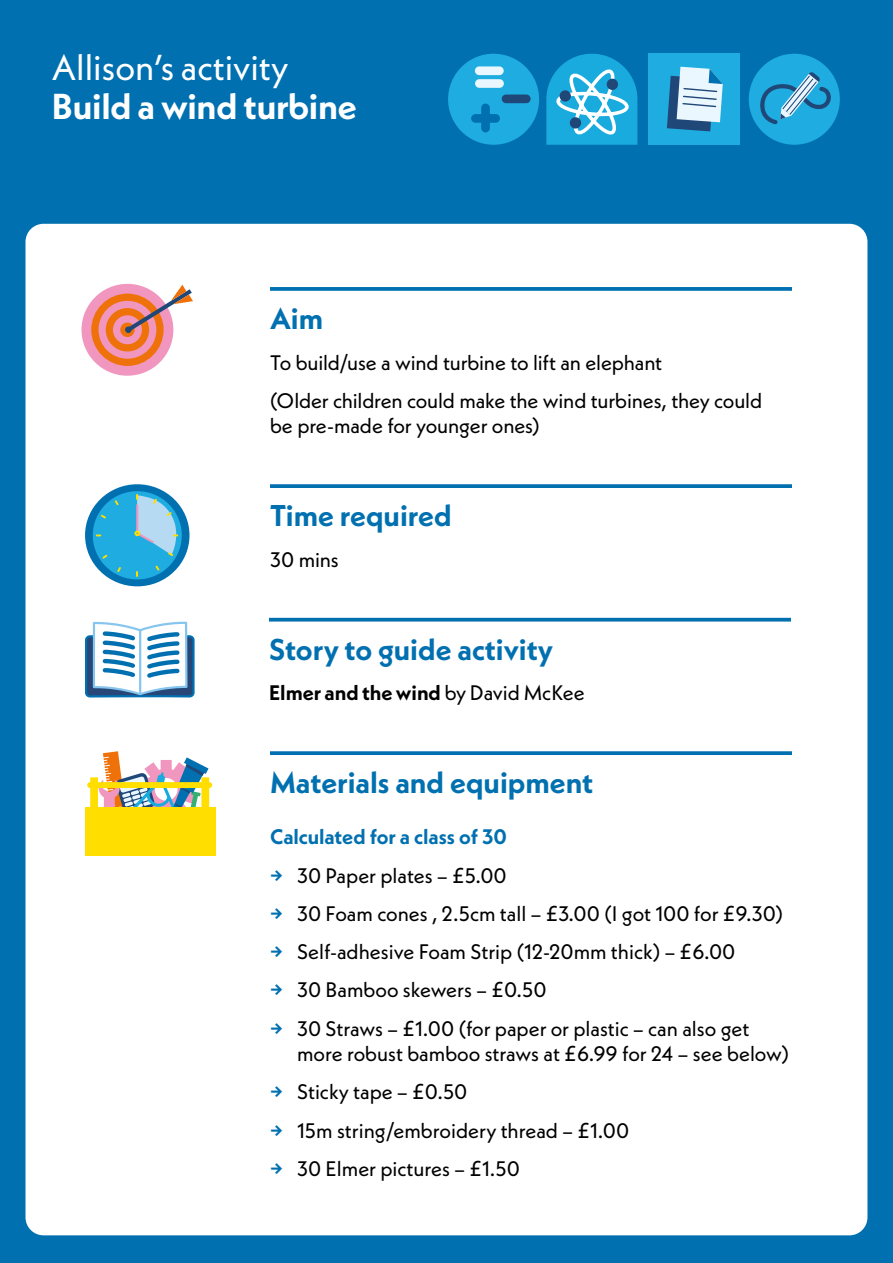
<style>
.page{position:relative;width:893px;height:1263px;background:#0070b0}
.page>*{position:absolute;margin:0;border:0;box-sizing:border-box;transform-origin:0 0}
.t1{font:36px "Neue Kabel";color:#fff}
.t2{font:700 36px "Neue Kabel";letter-spacing:-.005em;color:#fff}
.t3{font:700 30px "Neue Kabel";color:#0070b0}
.t4{font:21px/38.2px "Neue Kabel";color:#000}
.t5{font:700 21px "Neue Kabel";color:#000}
.t6{font:700 21px "Neue Kabel";letter-spacing:-.005em;color:#0070b0}
.s1{font-weight:400}
.s2{font-weight:700;color:#0070b0}
</style>
<div class="page">
<div style="left:26px;top:224px;width:841px;height:1011px;background:#fff;border-radius:18px"></div>
<svg style="left:270px;top:287px;width:522px;height:4px;background:#0f78b4"></svg>
<svg style="left:270px;top:751px;width:522px;height:4px;background:#1179b5"></svg>
<div style="left:85px;top:807px;width:131px;height:49px;background:#ffde00"></div>
<svg style="left:87px;top:751px;width:125px;height:56px"></svg>
<div style="left:82px;top:284px;width:91px;height:92px;background:#f096bf;border-radius:50%"></div>
<svg style="left:91px;top:285px;width:102px;height:81px"></svg>
<svg style="left:270px;top:484px;width:522px;height:4px;background:#1078b4"></svg>
<div style="left:85px;top:484px;width:104px;height:102px;background:#0070b0;border-radius:50%"></div>
<div style="left:93px;top:491px;width:89px;height:88px;background:#1face0;border-radius:50%"></div>
<svg style="left:136px;top:571px;width:2px;height:6px"></svg>
<svg style="left:117px;top:567px;width:4px;height:5px"></svg>
<svg style="left:102px;top:555px;width:5px;height:4px"></svg>
<svg style="left:134px;top:494px;width:48px;height:62px"></svg>
<svg style="left:101px;top:515px;width:5px;height:3px"></svg>
<svg style="left:155px;top:566px;width:4px;height:5px"></svg>
<svg style="left:115px;top:500px;width:4px;height:5px"></svg>
<div style="left:448px;top:54px;width:91px;height:91px;background:#1face0;border-radius:50%"></div>
<div style="left:475px;top:66px;width:29px;height:9px;background:#ebf7ff;border-radius:4px"></div>
<div style="left:475px;top:79px;width:29px;height:9px;background:#ebf7ff;border-radius:4px"></div>
<div style="left:502px;top:95px;width:29px;height:8px;background:#1f4778;border-radius:4px"></div>
<div style="left:471px;top:114px;width:29px;height:9px;background:#0070b0;border-radius:4px"></div>
<div style="left:481px;top:104px;width:9px;height:28px;background:#0070b0;border-radius:4px"></div>
<svg style="left:546px;top:54px;width:91px;height:91px;background:#3cb1de"></svg>
<div style="left:606px;top:78px;width:12px;height:12px;background:#1f4778;border-radius:50%"></div>
<div style="left:570px;top:117px;width:11px;height:12px;background:#1f4778;border-radius:50%"></div>
<div style="left:559px;top:90px;width:12px;height:12px;background:#1f4778;border-radius:50%"></div>
<div style="left:648px;top:53px;width:92px;height:92px;background:#1face0"></div>
<svg style="left:667px;top:67px;width:56px;height:64px;background:#8cb8d3"></svg>
<div style="left:749px;top:54px;width:91px;height:91px;background:#1face0;border-radius:50%"></div>
<svg style="left:760px;top:72px;width:75px;height:54px"></svg>
<hr style="left:269px;top:618px;width:522px;height:3px;background:#0070b0">
<svg style="left:85px;top:621px;width:110px;height:77px"></svg>
<h1 class="t1" style="left:52px;top:45px;width:238px">Allison’s activity</h1>
<h1 class="t2" style="left:52px;top:84px;width:307px">Build a wind turbine</h1>
<h2 class="t3" style="left:270px;top:299px;width:55px">Aim</h2>
<p class="t4" style="left:270px;top:343px;width:494px">To build/use a wind turbine to lift an elephant<br>(Older children could make the wind turbines, they could</p>
<p class="t4" style="left:270px;top:407px;width:271px">be pre-made for younger ones)</p>
<h2 class="t3" style="left:270px;top:497px;width:183px">Time required</h2>
<p class="t4" style="left:270px;top:540px;width:70px">30 mins</p>
<h2 class="t3" style="left:269px;top:630px;width:285px">Story to guide activity</h2>
<p class="t5" style="left:269px;top:680px;width:317px">Elmer and the wind <span class="s1">by David McKee</span></p>
<h2 class="t3" style="left:270px;top:764px;width:325px">Materials and equipment</h2>
<p class="t6" style="left:270px;top:824px;width:238px">Calculated for a class of 30</p>
<p class="t4" style="left:270px;top:856px;width:238px"><span class="s2">→</span> 30 Paper plates – £5.00</p>
<p class="t4" style="left:270px;top:894px;width:514px"><span class="s2">→</span> 30 Foam cones , 2.5cm tall – £3.00 (I got 100 for £9.30)</p>
<p class="t4" style="left:270px;top:932px;width:467px"><span class="s2">→</span> Self-adhesive Foam Strip (12-20mm thick) – £6.00</p>
<p class="t4" style="left:270px;top:970px;width:278px"><span class="s2">→</span> 30 Bamboo skewers – £0.50</p>
<p class="t4" style="left:297px;top:1015px;width:494px;line-height:25.5px;text-indent:-27px"><span class="s2">→</span> 30 Straws – £1.00 (for paper or plastic – can also get more robust bamboo straws at £6.99 for 24 – see below)</p>
<p class="t4" style="left:270px;top:1072px;width:199px"><span class="s2">→</span> Sticky tape – £0.50</p>
<p class="t4" style="left:270px;top:1111px;width:361px"><span class="s2">→</span> 15m string/embroidery thread – £1.00</p>
<p class="t4" style="left:270px;top:1149px;width:251px"><span class="s2">→</span> 30 Elmer pictures – £1.50</p>
</div>
